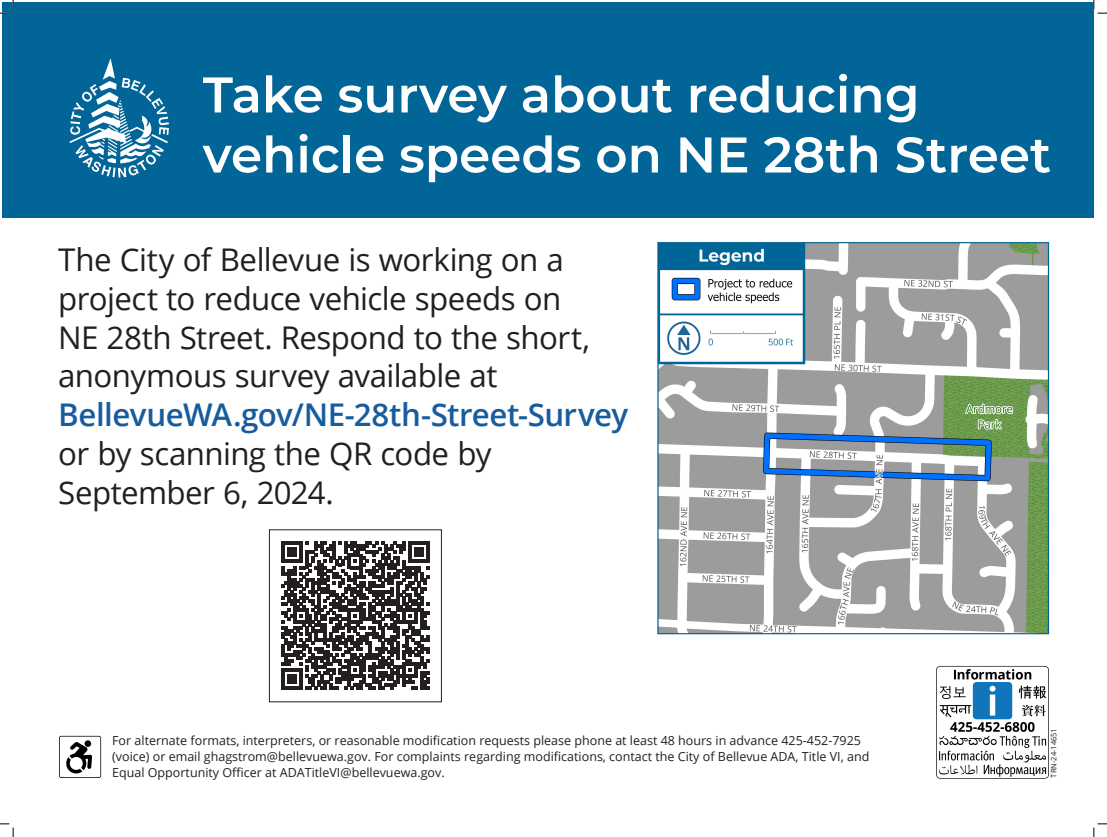
<style>
.page{position:relative;width:1107px;height:837px;background:#fff}
.page>*{position:absolute;margin:0;border:0;box-sizing:border-box;transform-origin:0 0}
.t1{font:600 50px/60px "Montserrat";color:#fff}
.t2{font:31.25px/38.8px "Open Sans";letter-spacing:-.015em;color:#231f20}
.ADA{font:12.5px/16.2px "Open Sans";color:#231f20}
.ADA-2{font:7.5px "Open Sans";color:#231f20}
.s1{font-weight:600;color:#175d9e}
</style>
<div class="page">
<div style="left:2px;top:2px;width:1091px;height:215px;background:#026598"></div>
<svg style="left:69px;top:58px;width:100px;height:119px"></svg>
<img style="left:657px;top:242px;width:393px;height:393px">
<img style="left:936px;top:665px;width:113px;height:114px">
<svg style="left:59px;top:735px;width:42px;height:42px"></svg>
<svg style="left:281px;top:541px;width:148px;height:148px"></svg>
<div style="left:269px;top:529px;width:173px;height:173px;border:1px solid #231f20"></div>
<svg style="left:0;top:0;width:14px;height:14px"></svg>
<svg style="left:0;top:823px;width:14px;height:13px"></svg>
<svg style="left:1093px;top:0;width:13px;height:14px"></svg>
<svg style="left:1093px;top:823px;width:13px;height:13px"></svg>
<p class="t1" style="left:203px;top:62px;width:849px">Take survey about reducing vehicle speeds on NE 28th Street</p>
<p class="t2" style="left:58px;top:239px;width:507px">The City of Bellevue is working on a</p>
<p class="t2" style="left:58px;top:278px;width:504px">project to reduce vehicle speeds on</p>
<p class="t2" style="left:58px;top:317px;width:533px">NE 28th Street. Respond to the short,</p>
<p class="t2" style="left:58px;top:356px;width:441px">anonymous survey available at</p>
<p class="t2" style="left:58px;top:394px;width:571px"><span class="s1">BellevueWA.gov/NE-28th-Street-Survey </span>or by scanning the QR code by<br>September 6, 2024.</p>
<p class="ADA" style="left:112px;top:731px;width:758px">For alternate formats, interpreters, or reasonable modification requests please phone at least 48 hours in advance 425-452-7925 (voice) or email ghagstrom@bellevuewa.gov. For complaints regarding modifications, contact the City of Bellevue ADA, Title VI, and<br>Equal Opportunity Officer at ADATitleVI@bellevuewa.gov.</p>
<p class="ADA-2" style="left:1048px;top:777px;width:51px;rotate:-90deg">TRN-24-14651</p>
</div>
